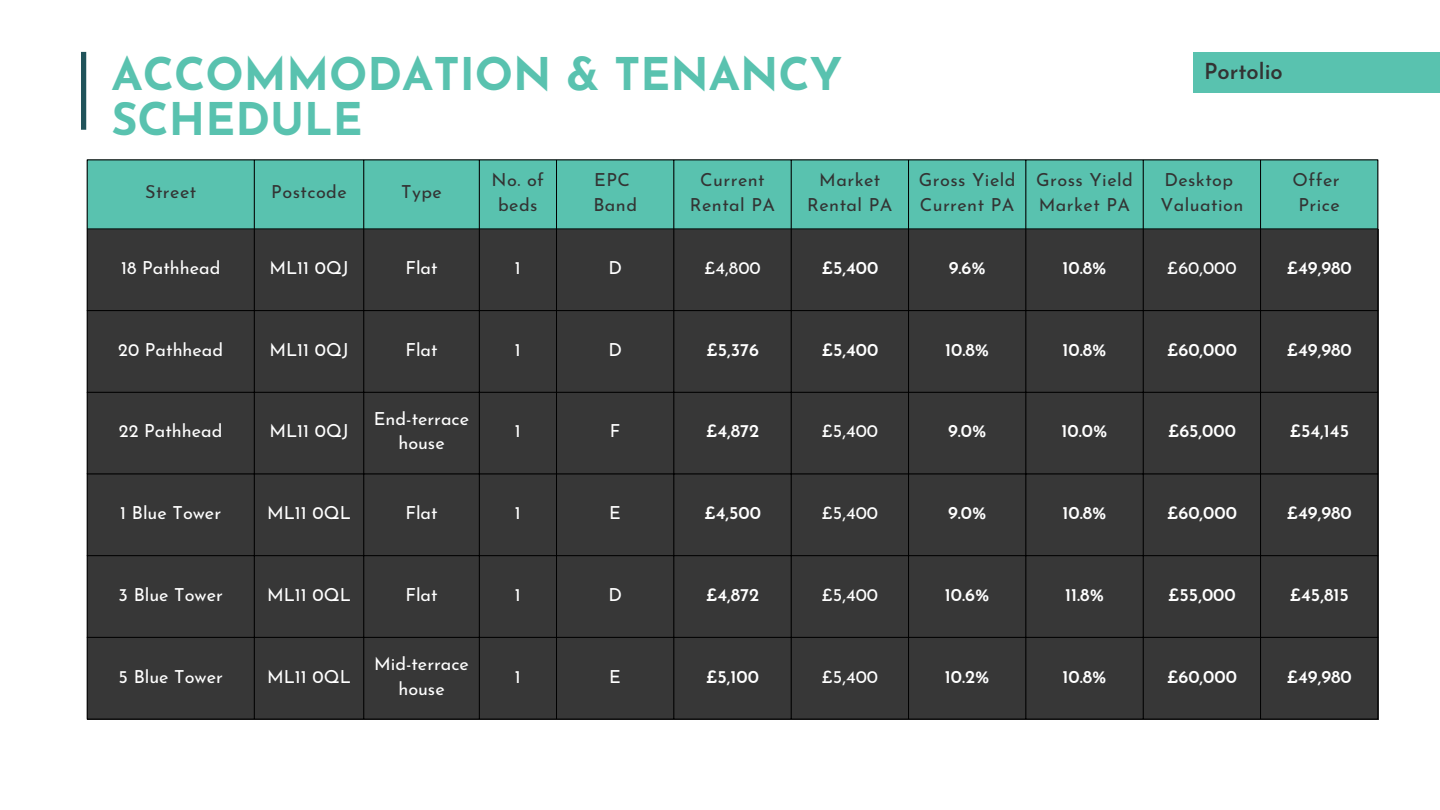
<style>
.page{position:relative;width:1440px;height:810px;background:#fff}
.page>*{position:absolute;margin:0;border:0;box-sizing:border-box;transform-origin:0 0}
.t1{font:700 45px/45px "Josefin Sans";color:#59c2af}
.t2{font:600 22px "Josefin Sans";color:#333}
.t3{font:18px/24.8px "Josefin Sans";color:#fff;text-align:center}
.t4{font:600 18px "Josefin Sans";color:#fff}
.t5{font:18px/24.8px "Josefin Sans";letter-spacing:.025em;color:#333;text-align:center}
</style>
<div class="page">
<div style="left:87px;top:229px;width:1291px;height:490px;background:#373737"></div>
<div style="left:81px;top:52px;width:5px;height:78px;background:#20535a"></div>
<div style="left:88px;top:161px;width:1290px;height:68px;background:#59c2af"></div>
<hr style="left:87px;top:160px;width:1px;height:559px;background:#000">
<hr style="left:254px;top:160px;width:1px;height:559px;background:#000">
<hr style="left:364px;top:160px;width:1px;height:559px;background:#000">
<hr style="left:479px;top:160px;width:1px;height:559px;background:#000">
<hr style="left:556px;top:160px;width:1px;height:559px;background:#000">
<hr style="left:674px;top:160px;width:1px;height:559px;background:#000">
<hr style="left:791px;top:160px;width:1px;height:559px;background:#000">
<hr style="left:908px;top:160px;width:1px;height:559px;background:#000">
<hr style="left:1026px;top:160px;width:1px;height:559px;background:#000">
<hr style="left:1143px;top:160px;width:1px;height:559px;background:#000">
<hr style="left:1260px;top:160px;width:1px;height:559px;background:#000">
<hr style="left:1378px;top:160px;width:1px;height:559px;background:#000">
<hr style="left:87px;top:160px;width:1291px;height:1px;background:#000">
<hr style="left:87px;top:310px;width:1291px;height:1px;background:#000">
<hr style="left:87px;top:392px;width:1291px;height:1px;background:#000">
<hr style="left:87px;top:474px;width:1291px;height:1px;background:#000">
<hr style="left:87px;top:555px;width:1291px;height:1px;background:#000">
<hr style="left:87px;top:637px;width:1291px;height:1px;background:#000">
<hr style="left:87px;top:719px;width:1291px;height:1px;background:#000">
<hr style="left:87px;top:229px;width:1291px;height:1px;background:#000">
<div style="left:1193px;top:52px;width:247px;height:40px;background:#59c2af"></div>
<p class="t1" style="left:111px;top:56px;width:733px">ACCOMMODATION &amp; TENANCY<br>SCHEDULE</p>
<p class="t2" style="left:1204px;top:63px;width:80px">Portolio</p>
<h1 class="t5" style="left:145px;top:181px;width:53px">Street</h1>
<p class="t5" style="left:271px;top:181px;width:77px">Postcode</p>
<p class="t5" style="left:401px;top:181px;width:42px">Type</p>
<p class="t5" style="left:492px;top:169px;width:54px">No. of beds</p>
<p class="t5" style="left:594px;top:169px;width:37px">EPC</p>
<p class="t5" style="left:593px;top:194px;width:45px">Band</p>
<p class="t5" style="left:690px;top:169px;width:87px">Current<br>Rental PA</p>
<p class="t5" style="left:807px;top:169px;width:87px">Market<br>Rental PA</p>
<p class="t5" style="left:919px;top:169px;width:98px;text-align:left">Gross Yield<br>Current PA</p>
<p class="t5" style="left:1036px;top:169px;width:98px;text-align:left">Gross Yield<br>Market PA</p>
<p class="t5" style="left:1164px;top:169px;width:70px">Desktop</p>
<p class="t5" style="left:1160px;top:194px;width:84px">Valuation</p>
<p class="t5" style="left:1293px;top:169px;width:49px">Offer</p>
<p class="t5" style="left:1299px;top:194px;width:43px">Price</p>
<p class="t3" style="left:121px;top:257px;width:101px">18 Pathhead</p>
<p class="t3" style="left:269px;top:257px;width:81px">ML11 0QJ</p>
<p class="t3" style="left:405px;top:257px;width:34px">Flat</p>
<p class="t3" style="left:515px;top:257px;width:7px">1</p>
<p class="t3" style="left:608px;top:257px;width:15px">D</p>
<p class="t3" style="left:704px;top:257px;width:58px">£4,800</p>
<p class="t4" style="left:821px;top:261px;width:58px">£5,400</p>
<p class="t4" style="left:949px;top:261px;width:38px">9.6%</p>
<p class="t4" style="left:1062px;top:261px;width:46px">10.8%</p>
<p class="t3" style="left:1167px;top:257px;width:71px">£60,000</p>
<p class="t4" style="left:1287px;top:261px;width:67px">£49,980</p>
<p class="t3" style="left:118px;top:339px;width:106px">20 Pathhead</p>
<p class="t3" style="left:269px;top:339px;width:81px">ML11 0QJ</p>
<p class="t3" style="left:405px;top:339px;width:34px">Flat</p>
<p class="t3" style="left:515px;top:339px;width:7px">1</p>
<p class="t3" style="left:608px;top:339px;width:15px">D</p>
<p class="t4" style="left:706px;top:342px;width:54px">£5,376</p>
<p class="t4" style="left:821px;top:342px;width:58px">£5,400</p>
<p class="t4" style="left:945px;top:342px;width:46px">10.8%</p>
<p class="t4" style="left:1062px;top:342px;width:46px">10.8%</p>
<p class="t4" style="left:1167px;top:342px;width:72px">£60,000</p>
<p class="t4" style="left:1287px;top:342px;width:67px">£49,980</p>
<p class="t3" style="left:119px;top:421px;width:105px">22 Pathhead</p>
<p class="t3" style="left:269px;top:421px;width:81px">ML11 0QJ</p>
<p class="t3" style="left:374px;top:408px;width:97px">End-terrace house</p>
<p class="t3" style="left:515px;top:421px;width:7px">1</p>
<p class="t3" style="left:610px;top:421px;width:12px">F</p>
<p class="t4" style="left:706px;top:424px;width:55px">£4,872</p>
<p class="t3" style="left:822px;top:421px;width:58px">£5,400</p>
<p class="t4" style="left:948px;top:424px;width:40px">9.0%</p>
<p class="t4" style="left:1062px;top:424px;width:47px">10.0%</p>
<p class="t4" style="left:1168px;top:424px;width:70px">£65,000</p>
<p class="t4" style="left:1289px;top:424px;width:61px">£54,145</p>
<p class="t3" style="left:120px;top:502px;width:102px">1 Blue Tower</p>
<p class="t3" style="left:267px;top:502px;width:85px">ML11 0QL</p>
<p class="t3" style="left:405px;top:502px;width:34px">Flat</p>
<p class="t3" style="left:515px;top:502px;width:7px">1</p>
<p class="t3" style="left:609px;top:502px;width:13px">E</p>
<p class="t4" style="left:704px;top:506px;width:58px">£4,500</p>
<p class="t3" style="left:822px;top:502px;width:58px">£5,400</p>
<p class="t4" style="left:948px;top:506px;width:40px">9.0%</p>
<p class="t4" style="left:1062px;top:506px;width:46px">10.8%</p>
<p class="t4" style="left:1167px;top:506px;width:72px">£60,000</p>
<p class="t4" style="left:1287px;top:506px;width:67px">£49,980</p>
<p class="t3" style="left:119px;top:584px;width:106px">3 Blue Tower</p>
<p class="t3" style="left:267px;top:584px;width:85px">ML11 0QL</p>
<p class="t3" style="left:405px;top:584px;width:34px">Flat</p>
<p class="t3" style="left:515px;top:584px;width:7px">1</p>
<p class="t3" style="left:608px;top:584px;width:15px">D</p>
<p class="t4" style="left:706px;top:587px;width:55px">£4,872</p>
<p class="t3" style="left:822px;top:584px;width:58px">£5,400</p>
<p class="t4" style="left:945px;top:587px;width:46px">10.6%</p>
<p class="t4" style="left:1065px;top:587px;width:40px">11.8%</p>
<p class="t4" style="left:1168px;top:587px;width:69px">£55,000</p>
<p class="t4" style="left:1290px;top:587px;width:61px">£45,815</p>
<p class="t3" style="left:119px;top:666px;width:106px">5 Blue Tower</p>
<p class="t3" style="left:267px;top:666px;width:85px">ML11 0QL</p>
<p class="t3" style="left:374px;top:653px;width:96px">Mid-terrace house</p>
<p class="t3" style="left:515px;top:666px;width:7px">1</p>
<p class="t3" style="left:609px;top:666px;width:13px">E</p>
<p class="t4" style="left:706px;top:669px;width:55px">£5,100</p>
<p class="t3" style="left:822px;top:666px;width:58px">£5,400</p>
<p class="t4" style="left:945px;top:669px;width:46px">10.2%</p>
<p class="t4" style="left:1062px;top:669px;width:46px">10.8%</p>
<p class="t4" style="left:1167px;top:669px;width:72px">£60,000</p>
<p class="t4" style="left:1287px;top:669px;width:67px">£49,980</p>
</div>
